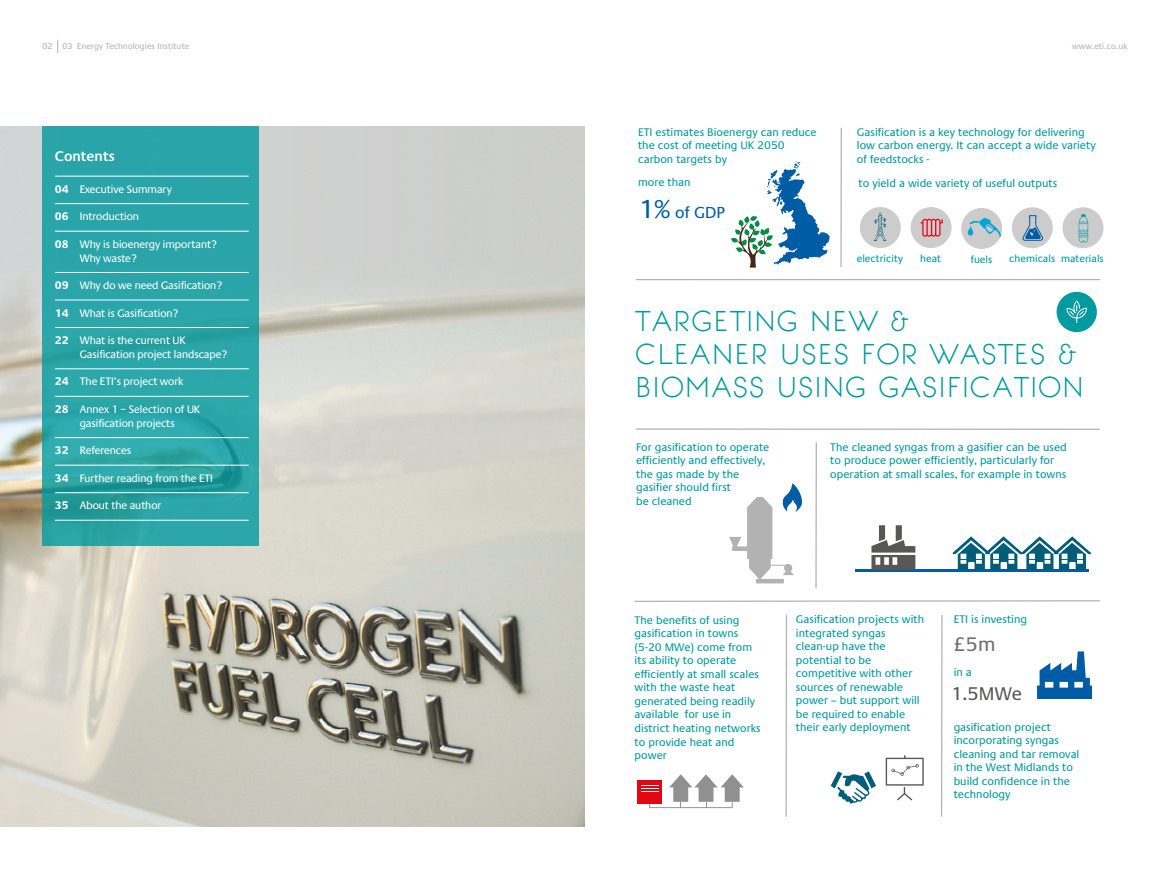
<style>
.page{position:relative;width:1170px;height:869px;background:#fff}
.page>*{position:absolute;margin:0;border:0;box-sizing:border-box;transform-origin:0 0}
.t1{font:300 27.5px/33px "Bonveno CF";color:#009a9f}
.t2{font:20px "Praxis LT Pro";color:#706f6f}
.t3{font:18.75px "Praxis LT Pro";color:#575756}
.t4{font:16.25px "Praxis LT Pro";color:#005ca5}
.t5{font:600 14.25px "Praxis LT Pro";color:#fff}
.t6{font:11.25px/13.5px "Praxis LT Pro";color:#009a9f}
.t7{font:11.25px/13.8px "Praxis";color:#fff}
.t8{font:10.38px "Praxis LT Pro";color:#009a9f}
.t9{font:8.75px "Praxis";letter-spacing:.015em;color:#b3b2b2}
.s1{font-family:"Praxis LT Pro";font-weight:700}
.s2{font-size:26.25px}
</style>
<div class="page">
<svg style="left:57px;top:40px;width:1px;height:13px"></svg>
<img style="left:0;top:126px;width:585px;height:700px">
<svg style="left:43px;top:126px;width:216px;height:420px;background:#2ba5a8"></svg>
<hr style="left:55px;top:176px;width:194px;height:1px;background:#fff">
<hr style="left:55px;top:203px;width:194px;height:1px;background:#fff">
<hr style="left:55px;top:231px;width:194px;height:1px;background:#fff">
<hr style="left:55px;top:272px;width:194px;height:1px;background:#fff">
<hr style="left:55px;top:299px;width:194px;height:1px;background:#fff">
<hr style="left:55px;top:327px;width:194px;height:1px;background:#fff">
<hr style="left:55px;top:368px;width:194px;height:1px;background:#fff">
<hr style="left:55px;top:396px;width:194px;height:1px;background:#fff">
<hr style="left:55px;top:437px;width:194px;height:1px;background:#fff">
<hr style="left:55px;top:464px;width:194px;height:1px;background:#fff">
<hr style="left:55px;top:492px;width:194px;height:1px;background:#fff">
<hr style="left:55px;top:519px;width:194px;height:1px;background:#fff">
<svg style="left:634px;top:279px;width:466px;height:323px"></svg>
<div style="left:1056px;top:292px;width:40px;height:40px;background:#009a9f;border-radius:50%"></div>
<svg style="left:1066px;top:300px;width:20px;height:23px"></svg>
<hr style="left:840px;top:128px;width:1px;height:139px;background:#b3b2b2">
<hr style="left:815px;top:442px;width:1px;height:146px;background:#b3b2b2">
<hr style="left:855px;top:569px;width:234px;height:2px;background:#005ca5">
<svg style="left:952px;top:536px;width:139px;height:33px"></svg>
<svg style="left:871px;top:525px;width:44px;height:44px"></svg>
<svg style="left:729px;top:483px;width:73px;height:100px"></svg>
<svg style="left:785px;top:615px;width:158px;height:202px"></svg>
<div style="left:636px;top:780px;width:25px;height:23px;background:#e30613"></div>
<svg style="left:640px;top:774px;width:103px;height:33px"></svg>
<svg style="left:1037px;top:651px;width:54px;height:47px"></svg>
<svg style="left:731px;top:161px;width:98px;height:106px"></svg>
<div style="left:1011px;top:207px;width:41px;height:41px;background:#ccc;border-radius:50%"></div>
<div style="left:910px;top:207px;width:41px;height:41px;background:#ccc;border-radius:50%"></div>
<svg style="left:920px;top:218px;width:22px;height:19px"></svg>
<div style="left:961px;top:208px;width:41px;height:41px;background:#ccc;border-radius:50%"></div>
<div style="left:859px;top:207px;width:41px;height:41px;background:#ccc;border-radius:50%"></div>
<svg style="left:873px;top:212px;width:13px;height:29px"></svg>
<div style="left:1062px;top:207px;width:41px;height:41px;background:#ccc;border-radius:50%"></div>
<svg style="left:967px;top:217px;width:33px;height:21px"></svg>
<svg style="left:1078px;top:214px;width:10px;height:28px"></svg>
<svg style="left:1022px;top:215px;width:21px;height:26px"></svg>
<p class="t9" style="left:43px;top:41px;width:148px">02 03 Energy Technologies Institute</p>
<p class="t9" style="left:1071px;top:41px;width:57px">www.eti.co.uk</p>
<p class="t5" style="left:55px;top:148px;width:61px">Contents</p>
<p class="t7" style="left:55px;top:182px;width:118px"><span class="s1">04</span> Executive Summary</p>
<p class="t7" style="left:55px;top:210px;width:85px"><span class="s1">06</span> Introduction</p>
<p class="t7" style="left:80px;top:237px;width:138px;text-indent:-25px"><span class="s1">08</span> Why is bioenergy important?<br>Why waste?</p>
<p class="t7" style="left:55px;top:278px;width:168px"><span class="s1">09</span> Why do we need Gasification?</p>
<p class="t7" style="left:55px;top:306px;width:125px"><span class="s1">14</span> What is Gasification?</p>
<p class="t7" style="left:80px;top:333px;width:149px;text-indent:-25px"><span class="s1">22</span> What is the current UK<br>Gasification project landscape?</p>
<p class="t7" style="left:55px;top:375px;width:130px"><span class="s1">24</span> The ETI’s project work</p>
<p class="t7" style="left:55px;top:402px;width:147px;text-align:center"><span class="s1">28</span> Annex 1 – Selection of UK gasification projects</p>
<p class="t7" style="left:55px;top:443px;width:78px"><span class="s1">32</span> References</p>
<p class="t7" style="left:55px;top:471px;width:159px"><span class="s1">34</span> Further reading from the ETI</p>
<p class="t7" style="left:55px;top:498px;width:108px"><span class="s1">35</span> About the author</p>
<p class="t6" style="left:638px;top:125px;width:180px">ETI estimates Bioenergy can reduce the cost of meeting UK 2050 carbon targets by</p>
<p class="t6" style="left:856px;top:125px;width:240px">Gasification is a key technology for delivering low carbon energy. It can accept a wide variety of feedstocks -</p>
<p class="t6" style="left:638px;top:175px;width:54px">more than</p>
<h3 class="t4" style="left:638px;top:203px;width:88px"><span class="s2">1%</span> of GDP</h3>
<p class="t6" style="left:858px;top:176px;width:200px">to yield a wide variety of useful outputs</p>
<p class="t8" style="left:856px;top:252px;width:48px">electricity</p>
<p class="t8" style="left:920px;top:252px;width:23px">heat</p>
<p class="t8" style="left:970px;top:253px;width:23px">fuels</p>
<p class="t8" style="left:1009px;top:252px;width:96px">chemicals materials</p>
<h1 class="t1" style="left:635px;top:304px;width:451px">TARGETING NEW &amp;<br>CLEANER USES FOR WASTES &amp;<br>BIOMASS USING GASIFICATION</h1>
<p class="t6" style="left:636px;top:440px;width:135px">For gasification to operate efficiently and effectively, the gas made by the gasifier should first<br>be cleaned</p>
<p class="t6" style="left:830px;top:440px;width:238px">The cleaned syngas from a gasifier can be used to produce power efficiently, particularly for operation at small scales, for example in towns</p>
<p class="t6" style="left:634px;top:613px;width:128px">The benefits of using gasification in towns (5-20 MWe) come from its ability to operate efficiently at small scales with the waste heat generated being readily available for use in district heating networks to provide heat and power</p>
<p class="t6" style="left:795px;top:612px;width:130px">Gasification projects with integrated syngas clean-up have the potential to be competitive with other sources of renewable power – but support will be required to enable their early deployment</p>
<p class="t6" style="left:953px;top:612px;width:75px">ETI is investing</p>
<h2 class="t2" style="left:953px;top:632px;width:44px">£5m</h2>
<p class="t6" style="left:953px;top:665px;width:20px">in a</p>
<h3 class="t3" style="left:950px;top:682px;width:73px">1.5MWe</h3>
<p class="t6" style="left:953px;top:720px;width:127px">gasification project incorporating syngas cleaning and tar removal in the West Midlands to build confidence in the technology</p>
</div>
